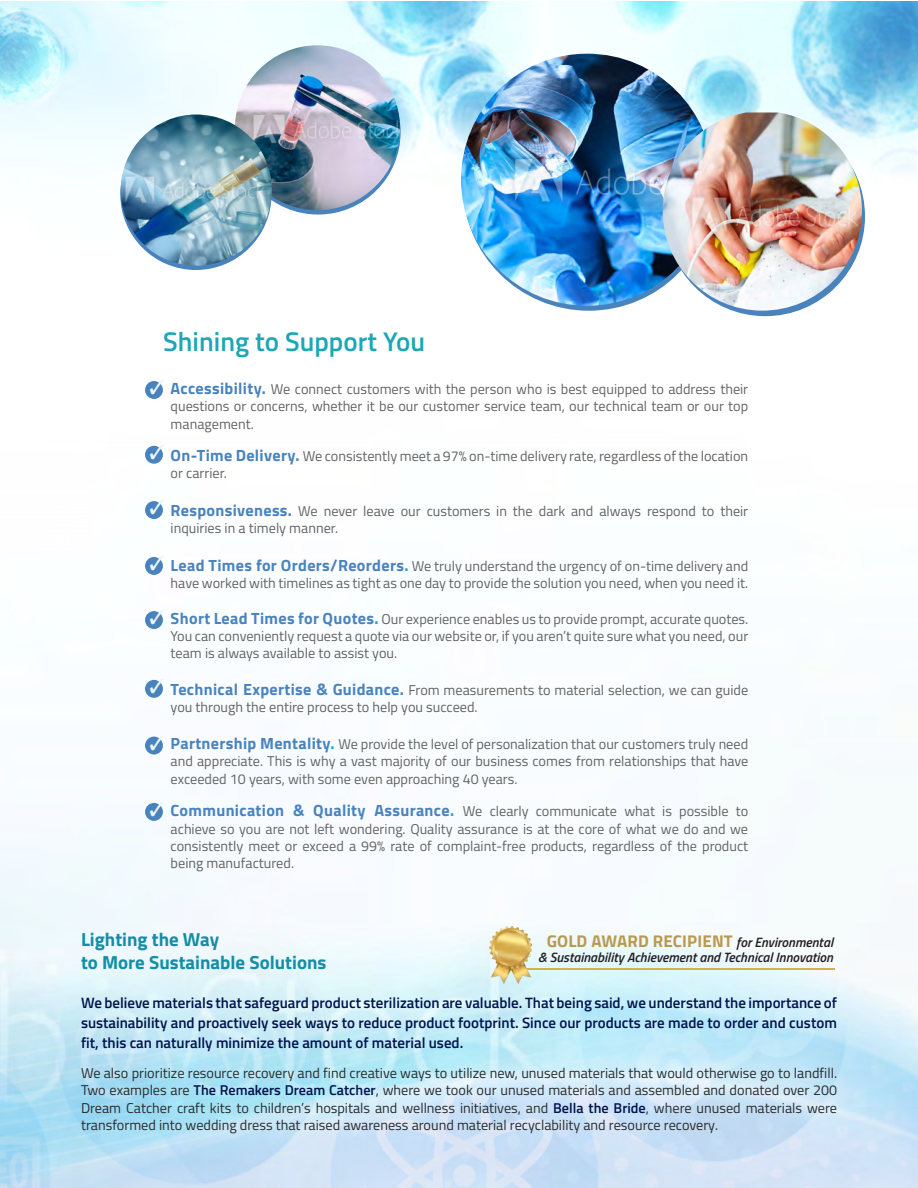
<style>
.page{position:relative;width:918px;height:1188px;background:#fff}
.page>*{position:absolute;margin:0;border:0;box-sizing:border-box;transform-origin:0 0}
.t1{font:600 27px "Titillium Web";color:#1ba7b6}
.t2{font:700 18.9px/22.6px "Titillium Web";color:#148da6}
.t3{font:700 16.95px "Titillium Web";letter-spacing:.01em;color:#ba994e}
.t4{font:600 15px/19.6px "Titillium Web";color:#00144c;text-align:justify}
.t5{font:14.25px/17.1px "Titillium Web";color:#626362;text-align:justify}
.t6{font:14.25px/17.1px "Titillium Web";color:#2b2c2b;text-align:justify}
.t7{font:italic 600 13.5px "Titillium Web";color:#231f20}
.s1{font-weight:700;font-size:16.2px;color:#4983be}
.s2{font-weight:700;font-size:16.2px;color:#1ba7b6}
.s3{font-size:14.1px}
.s4{font-weight:600;font-style:italic;font-size:13.5px;color:#231f20}
.s5{font-weight:600;color:#00144c}
</style>
<div class="page">
<img style="left:0;top:2px;width:918px;height:1186px">
<svg style="left:236px;top:50px;width:165px;height:165px"></svg>
<svg style="left:120px;top:119px;width:152px;height:151px"></svg>
<div style="left:145px;top:381px;width:18px;height:18px;background:#4983be;border-radius:50%"></div>
<div style="left:145px;top:446px;width:18px;height:18px;background:#4983be;border-radius:50%"></div>
<div style="left:145px;top:501px;width:18px;height:18px;background:#4983be;border-radius:50%"></div>
<div style="left:145px;top:557px;width:18px;height:18px;background:#4983be;border-radius:50%"></div>
<div style="left:145px;top:611px;width:18px;height:18px;background:#4983be;border-radius:50%"></div>
<div style="left:145px;top:680px;width:18px;height:18px;background:#4983be;border-radius:50%"></div>
<div style="left:145px;top:737px;width:18px;height:18px;background:#4983be;border-radius:50%"></div>
<div style="left:145px;top:803px;width:18px;height:18px;background:#4983be;border-radius:50%"></div>
<img style="left:461px;top:54px;width:252px;height:252px;border-radius:126px">
<hr style="left:522px;top:968px;width:313px;height:2px;background:#d7b04e">
<img style="left:489px;top:927px;width:42px;height:57px">
<img style="left:235px;top:45px;width:165px;height:165px;border-radius:82px">
<img style="left:663px;top:112px;width:199px;height:199px">
<img style="left:121px;top:115px;width:151px;height:151px;border-radius:76px">
<svg style="left:150px;top:380px;width:14px;height:14px"></svg>
<svg style="left:150px;top:444px;width:14px;height:15px"></svg>
<svg style="left:150px;top:500px;width:14px;height:14px"></svg>
<svg style="left:150px;top:556px;width:14px;height:14px"></svg>
<svg style="left:150px;top:610px;width:14px;height:14px"></svg>
<svg style="left:150px;top:678px;width:14px;height:15px"></svg>
<svg style="left:150px;top:735px;width:14px;height:15px"></svg>
<svg style="left:150px;top:801px;width:14px;height:15px"></svg>
<h1 class="t1" style="left:163px;top:322px;width:263px">Shining to Support You</h1>
<p class="t5" style="left:171px;top:380px;width:579px"><span class="s1">Accessibility.</span> We connect customers with the person who is best equipped to address their questions or concerns, whether it be our customer service team, our technical team or our top management.</p>
<p class="t5" style="left:171px;top:447px;width:579px"><span class="s1">On-Time Delivery.</span> We consistently meet a 97% on-time delivery rate, regardless of the location or carrier.</p>
<p class="t5" style="left:171px;top:502px;width:579px"><span class="s1">Responsiveness.</span> We never leave our customers in the dark and always respond to their inquiries in a timely manner.</p>
<p class="t5" style="left:171px;top:557px;width:579px"><span class="s1">Lead Times for Orders/Reorders</span><span class="s2">.</span> We truly understand the urgency of on-time delivery and have worked with timelines as tight as one day to provide the solution you need, when you need it<span class="s3">.</span></p>
<p class="t5" style="left:171px;top:610px;width:579px"><span class="s1">Short Lead Times for Quotes</span><span class="s2">.</span> Our experience enables us to provide prompt, accurate quotes.<br>You can conveniently request a quote via our website or, if you aren’t quite sure what you need, our team is always available to assist you.</p>
<p class="t5" style="left:171px;top:680px;width:579px"><span class="s1">Technical Expertise &amp; Guidance.</span> From measurements to material selection, we can guide you through the entire process to help you succeed.</p>
<p class="t5" style="left:171px;top:735px;width:579px"><span class="s1">Partnership Mentality</span><span class="s2">.</span> We provide the level of personalization that our customers truly need and appreciate. This is why a vast majority of our business comes from relationships that have exceeded 10 years, with some even approaching 40 years.</p>
<p class="t5" style="left:171px;top:802px;width:579px"><span class="s1">Communication &amp; Quality Assurance</span><span class="s2">.</span> We clearly communicate what is possible to achieve so you are not left wondering. Quality assurance is at the core of what we do and we consistently meet or exceed a 99% rate of complaint-free products, regardless of the product being manufactured.</p>
<h2 class="t2" style="left:81px;top:928px;width:247px">Lighting the Way<br>to More Sustainable Solutions</h2>
<p class="t3" style="left:547px;top:928px;width:288px">GOLD AWARD RECIPIENT <span class="s4">for Environmental</span></p>
<p class="t7" style="left:538px;top:947px;width:296px">&amp; Sustainability Achievement and Technical Innovation</p>
<p class="t4" style="left:81px;top:993px;width:758px">We believe materials that safeguard product sterilization are valuable. That being said, we understand the importance of sustainability and proactively seek ways to reduce product footprint. Since our products are made to order and custom fit, this can naturally minimize the amount of material used.</p>
<p class="t6" style="left:81px;top:1064px;width:758px">We also prioritize resource recovery and find creative ways to utilize new, unused materials that would otherwise go to landfill.<br>Two examples are <span class="s5">The Remakers Dream Catcher</span>, where we took our unused materials and assembled and donated over 200<br>Dream Catcher craft kits to children’s hospitals and wellness initiatives, and <span class="s5">Bella the Bride</span>, where unused materials were transformed into wedding dress that raised awareness around material recyclability and resource recovery<span class="s3">.</span></p>
</div>
